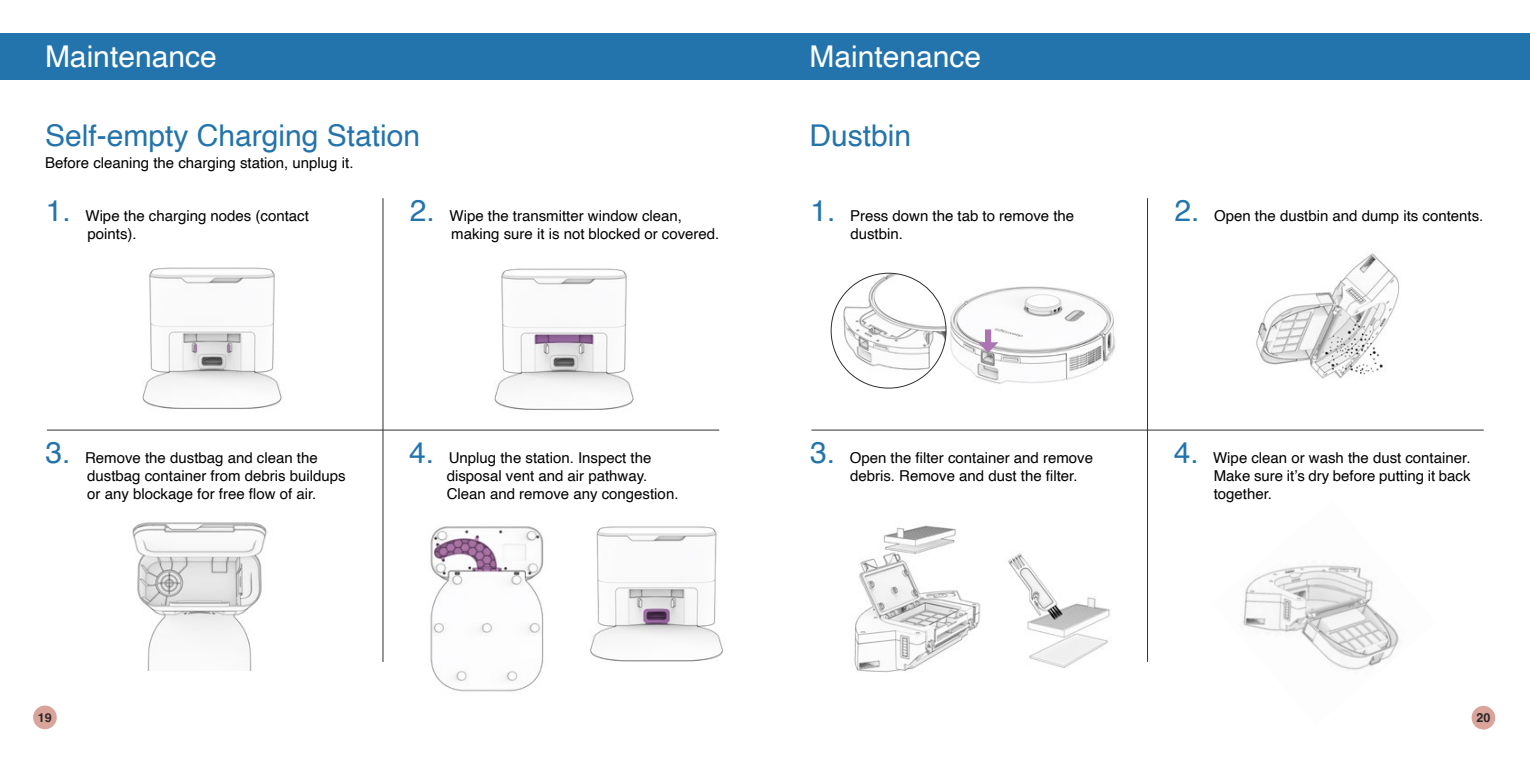
<style>
.page{position:relative;width:1530px;height:765px;background:#fff}
.page>*{position:absolute;margin:0;border:0;box-sizing:border-box;transform-origin:0 0}
.t1{font:30px "Helvetica";color:#2374ac}
.t2{font:30px "Helvetica";color:#fff}
.t3{font:15px/18px "Helvetica";color:#000}
.t4{font:700 12.5px "Helvetica";color:#282828}
.s1{font-size:30px;color:#2374ac}
</style>
<div class="page">
<div style="left:0;top:33px;width:798px;height:46px;background:#2374ac"></div>
<img style="left:142px;top:267px;width:140px;height:142px">
<img style="left:132px;top:522px;width:135px;height:148px">
<hr style="left:383px;top:198px;width:1px;height:464px;background:#303030">
<hr style="left:47px;top:430px;width:672px;height:1px;background:#303030">
<img style="left:590px;top:526px;width:133px;height:136px">
<img style="left:494px;top:268px;width:140px;height:142px">
<img style="left:430px;top:526px;width:114px;height:166px">
<div style="left:754px;top:33px;width:776px;height:46px;background:#2374ac"></div>
<img style="left:946px;top:286px;width:169px;height:98px">
<img style="left:854px;top:525px;width:127px;height:148px">
<hr style="left:1147px;top:198px;width:1px;height:464px;background:#303030">
<hr style="left:811px;top:430px;width:673px;height:1px;background:#303030">
<img style="left:1256px;top:253px;width:144px;height:126px">
<img style="left:1243px;top:565px;width:156px;height:105px">
<div style="left:985px;top:329px;width:6px;height:14px;background:#ac74b2"></div>
<svg style="left:977px;top:341px;width:22px;height:13px"></svg>
<img style="left:1008px;top:553px;width:102px;height:115px">
<svg style="left:831px;top:273px;width:115px;height:115px"></svg>
<div style="left:1472px;top:706px;width:23px;height:24px;background:#d9a49a;border-radius:50%"></div>
<div style="left:33px;top:706px;width:24px;height:23px;background:#d9a49a;border-radius:50%"></div>
<h1 class="t2" style="left:45px;top:33px;width:173px">Maintenance</h1>
<h1 class="t1" style="left:45px;top:112px;width:377px">Self-empty Charging Station</h1>
<p class="t3" style="left:45px;top:155px;width:310px">Before cleaning the charging station, unplug it.</p>
<p class="t3" style="left:88px;top:207px;width:223px;text-indent:-42px"><span class="s1">1.</span> Wipe the charging nodes (contact points).</p>
<p class="t3" style="left:451px;top:207px;width:270px;text-indent:-41px"><span class="s1">2.</span> Wipe the transmitter window clean, making sure it is not blocked or covered.</p>
<p class="t3" style="left:87px;top:449px;width:260px;text-indent:-42px"><span class="s1">3.</span> Remove the dustbag and clean the dustbag container from debris buildups or any blockage for free flow of air.</p>
<p class="t3" style="left:447px;top:449px;width:233px;text-indent:-38px"><span class="s1">4.</span> Unplug the station. Inspect the disposal vent and air pathway.<br>Clean and remove any congestion.</p>
<h1 class="t2" style="left:810px;top:33px;width:173px">Maintenance</h1>
<h1 class="t1" style="left:810px;top:112px;width:103px">Dustbin</h1>
<p class="t3" style="left:850px;top:207px;width:225px;text-indent:-40px"><span class="s1">1.</span> Press down the tab to remove the dustbin.</p>
<p class="t3" style="left:850px;top:449px;width:245px;text-indent:-40px"><span class="s1">3.</span> Open the filter container and remove debris. Remove and dust the filter.</p>
<p class="t3" style="left:1175px;top:207px;width:310px"><span class="s1">2.</span> Open the dustbin and dump its contents.</p>
<p class="t3" style="left:1214px;top:449px;width:258px;text-align:justify;text-indent:-40px"><span class="s1">4.</span> Wipe clean or wash the dust container.<br>Make sure it’s dry before putting it back together.</p>
<p class="t4" style="left:38px;top:710px;width:15px">19</p>
<p class="t4" style="left:1476px;top:710px;width:15px">20</p>
</div>
